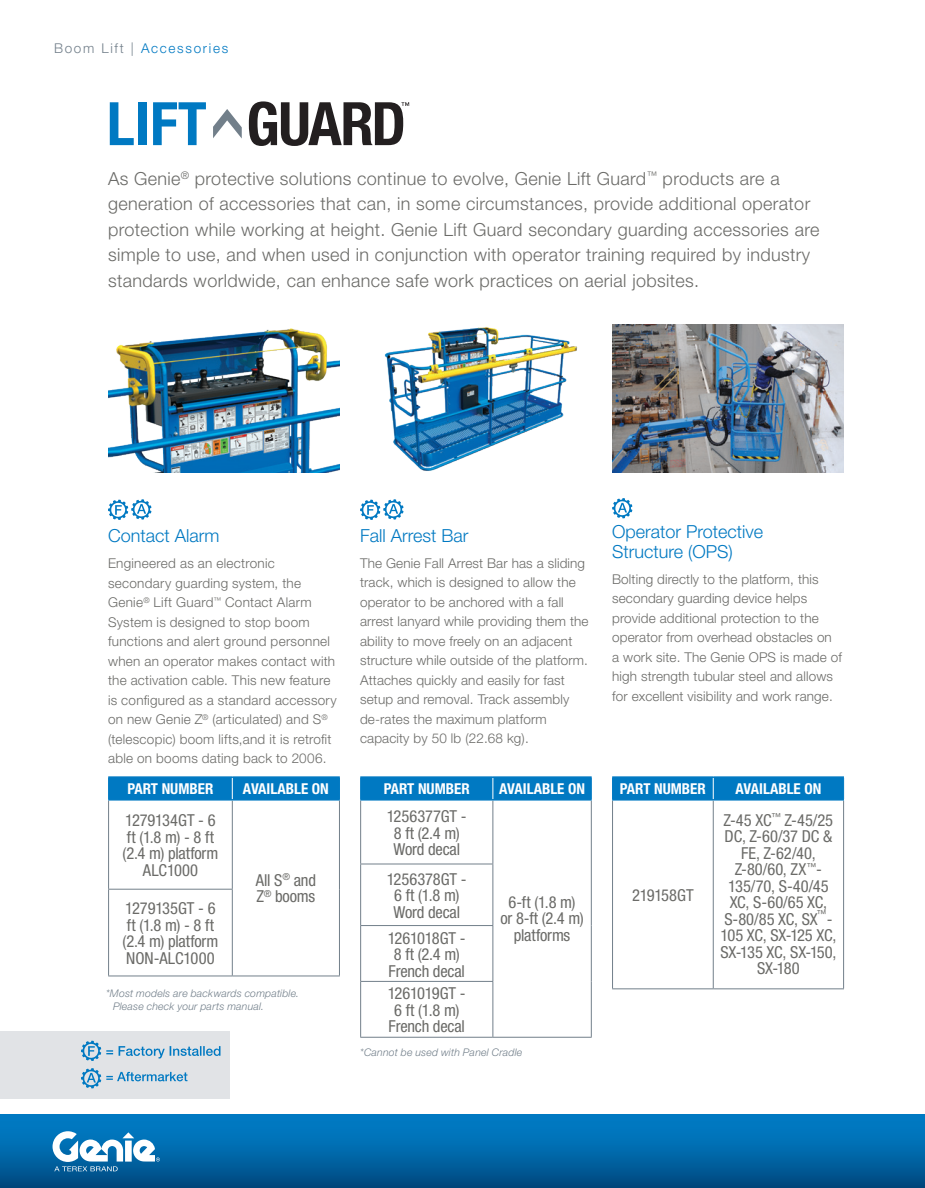
<style>
.page{position:relative;width:925px;height:1188px;background:#fff}
.page>*{position:absolute;margin:0;border:0;box-sizing:border-box;transform-origin:0 0}
.Intro_Copy{font:300 18px/25.5px "Helvetica Neue LT Std";letter-spacing:.02em;color:#6b6b68}
.Subhead{font:300 18px/19.5px "Helvetica Neue LT Std";color:#0079c2}
.Table_Copy{font:condensed 16.5px/16.5px "Helvetica Neue LT Std";letter-spacing:-.01em;color:#6b6b68;text-align:center}
.Table_Headlines{font:700 condensed 15px "Helvetica Neue LT Std";color:#fff}
.Body_Copy{font:300 13.5px/19.5px "Helvetica Neue LT Std";letter-spacing:.01em;color:#6b6b68}
.Page_Section{font:300 13.5px "Helvetica Neue LT Std";letter-spacing:.125em;color:#0079c2}
.t1{font:italic 300 10.5px/13.5px "Helvetica Neue LT Std";letter-spacing:.02em;color:#727f8a}
.Table_Copy-2{font:condensed 9.6px "Helvetica Neue LT Std";color:#6b6b68}
.s1{color:#727f8a}
</style>
<div class="page">
<div style="left:0;top:1115px;width:925px;height:73px;background:linear-gradient(to bottom,#0082cd,#004b82)"></div>
<svg style="left:53px;top:1131px;width:107px;height:40px"></svg>
<div style="left:0;top:1031px;width:230px;height:68px;background:#e1e3e6"></div>
<svg style="left:81px;top:1041px;width:139px;height:20px"></svg>
<svg style="left:81px;top:1068px;width:106px;height:20px"></svg>
<svg style="left:108px;top:499px;width:43px;height:21px"></svg>
<img style="left:108px;top:328px;width:232px;height:144px">
<svg style="left:360px;top:499px;width:43px;height:21px"></svg>
<img style="left:384px;top:327px;width:194px;height:144px">
<svg style="left:612px;top:498px;width:20px;height:20px"></svg>
<img style="left:612px;top:325px;width:232px;height:147px">
<hr style="left:108px;top:801px;width:1px;height:88px;background:#727f8a">
<hr style="left:232px;top:801px;width:1px;height:88px;background:#727f8a">
<hr style="left:339px;top:801px;width:1px;height:88px;background:#727f8a">
<hr style="left:339px;top:889px;width:1px;height:87px;background:#727f8a">
<hr style="left:108px;top:890px;width:1px;height:86px;background:#727f8a">
<hr style="left:108px;top:889px;width:125px;height:1px;background:#727f8a">
<hr style="left:108px;top:976px;width:124px;height:1px;background:#727f8a">
<hr style="left:232px;top:890px;width:1px;height:86px;background:#727f8a">
<hr style="left:232px;top:976px;width:108px;height:1px;background:#727f8a">
<hr style="left:108px;top:776px;width:124px;height:2px;background:#0079c2">
<hr style="left:232px;top:776px;width:108px;height:2px;background:#0079c2">
<div style="left:108px;top:777px;width:232px;height:22px;background:#0079c2"></div>
<hr style="left:108px;top:799px;width:124px;height:2px;background:#0079c2">
<hr style="left:232px;top:799px;width:108px;height:2px;background:#0079c2">
<hr style="left:360px;top:801px;width:1px;height:63px;background:#727f8a">
<hr style="left:492px;top:801px;width:1px;height:63px;background:#727f8a">
<hr style="left:591px;top:801px;width:1px;height:63px;background:#727f8a">
<hr style="left:591px;top:864px;width:1px;height:62px;background:#727f8a">
<hr style="left:591px;top:926px;width:1px;height:55px;background:#727f8a">
<hr style="left:591px;top:981px;width:1px;height:56px;background:#727f8a">
<hr style="left:360px;top:864px;width:1px;height:61px;background:#727f8a">
<hr style="left:360px;top:926px;width:1px;height:55px;background:#727f8a">
<hr style="left:360px;top:982px;width:1px;height:55px;background:#727f8a">
<hr style="left:360px;top:864px;width:133px;height:1px;background:#727f8a">
<hr style="left:360px;top:925px;width:133px;height:1px;background:#727f8a">
<hr style="left:360px;top:981px;width:133px;height:1px;background:#727f8a">
<hr style="left:360px;top:1037px;width:133px;height:1px;background:#727f8a">
<hr style="left:492px;top:864px;width:1px;height:61px;background:#727f8a">
<hr style="left:492px;top:926px;width:1px;height:55px;background:#727f8a">
<hr style="left:492px;top:982px;width:1px;height:55px;background:#727f8a">
<hr style="left:493px;top:1037px;width:99px;height:1px;background:#727f8a">
<hr style="left:360px;top:776px;width:133px;height:2px;background:#0079c2">
<hr style="left:493px;top:776px;width:99px;height:2px;background:#0079c2">
<div style="left:360px;top:777px;width:232px;height:22px;background:#0079c2"></div>
<hr style="left:360px;top:799px;width:133px;height:2px;background:#0079c2">
<hr style="left:493px;top:799px;width:99px;height:2px;background:#0079c2">
<hr style="left:612px;top:801px;width:1px;height:187px;background:#727f8a">
<hr style="left:612px;top:988px;width:101px;height:1px;background:#727f8a">
<hr style="left:713px;top:801px;width:1px;height:187px;background:#727f8a">
<hr style="left:843px;top:801px;width:1px;height:187px;background:#727f8a">
<hr style="left:713px;top:988px;width:131px;height:1px;background:#727f8a">
<hr style="left:612px;top:776px;width:101px;height:2px;background:#0079c2">
<hr style="left:713px;top:776px;width:131px;height:2px;background:#0079c2">
<div style="left:612px;top:777px;width:232px;height:22px;background:#0079c2"></div>
<hr style="left:612px;top:799px;width:101px;height:2px;background:#0079c2">
<hr style="left:713px;top:799px;width:131px;height:2px;background:#0079c2">
<svg style="left:213px;top:109px;width:29px;height:30px"></svg>
<svg style="left:110px;top:102px;width:24px;height:43px"></svg>
<div style="left:138px;top:102px;width:9px;height:43px;background:#0079c2"></div>
<svg style="left:153px;top:102px;width:53px;height:43px"></svg>
<svg style="left:249px;top:101px;width:160px;height:45px"></svg>
<p class="Page_Section" style="left:54px;top:40px;width:176px"><span class="s1">Boom Lift |</span> Accessories</p>
<p class="Intro_Copy" style="left:108px;top:165px;width:713px">As Genie<sup>®</sup> protective solutions continue to evolve, Genie Lift Guard<sup>™</sup> products are a generation of accessories that can, in some circumstances, provide additional operator protection while working at height. Genie Lift Guard secondary guarding accessories are simple to use, and when used in conjunction with operator training required by industry standards worldwide, can enhance safe work practices on aerial jobsites.</p>
<p class="Subhead" style="left:108px;top:525px;width:113px">Contact Alarm</p>
<p class="Body_Copy" style="left:108px;top:553px;width:230px">Engineered as an electronic secondary guarding system, the Genie<sup>®</sup> Lift Guard<sup>™</sup> Contact Alarm System is designed to stop boom functions and alert ground personnel when an operator makes contact with the activation cable. This new feature is configured as a standard accessory on new Genie Z<sup>®</sup> (articulated) and S<sup>® </sup>(telescopic) boom lifts,and it is retrofit able on booms dating back to 2006.</p>
<p class="Table_Headlines" style="left:127px;top:779px;width:87px">PART NUMBER</p>
<p class="Table_Headlines" style="left:243px;top:779px;width:87px">AVAILABLE ON</p>
<p class="Table_Copy" style="left:123px;top:812px;width:97px">1279134GT - 6 ft (1.8 m) - 8 ft (2.4 m) platform<br>ALC1000</p>
<p class="Table_Copy" style="left:256px;top:871px;width:62px;text-align:left">All S<sup>®</sup> and<br>Z<sup>®</sup> booms</p>
<p class="Table_Copy" style="left:123px;top:900px;width:97px;text-align:left">1279135GT - 6 ft (1.8 m) - 8 ft (2.4 m) platform<br>NON-ALC1000</p>
<p class="t1" style="left:113px;top:986px;width:188px;text-indent:-7px">*Most models are backwards compatible.<br>Please check your parts manual.</p>
<p class="Subhead" style="left:360px;top:525px;width:110px">Fall Arrest Bar</p>
<p class="Body_Copy" style="left:360px;top:553px;width:230px">The Genie Fall Arrest Bar has a sliding track, which is designed to allow the operator to be anchored with a fall arrest lanyard while providing them the ability to move freely on an adjacent structure while outside of the platform.<br>Attaches quickly and easily for fast setup and removal. Track assembly de-rates the maximum platform capacity by 50 lb (22.68 kg).</p>
<p class="Table_Headlines" style="left:384px;top:779px;width:87px">PART NUMBER</p>
<p class="Table_Headlines" style="left:499px;top:779px;width:87px">AVAILABLE ON</p>
<p class="Table_Copy" style="left:387px;top:808px;width:81px">1256377GT -<br>8 ft (2.4 m)<br>Word decal</p>
<p class="Table_Copy" style="left:387px;top:871px;width:81px">1256378GT -<br>6 ft (1.8 m)<br>Word decal</p>
<p class="Table_Copy" style="left:388px;top:929px;width:79px">1261018GT -<br>8 ft (2.4 m)<br>French decal</p>
<p class="Table_Copy" style="left:388px;top:985px;width:79px">1261019GT -<br>6 ft (1.8 m)<br>French decal</p>
<p class="Table_Copy" style="left:500px;top:894px;width:85px">6-ft (1.8 m)<br>or 8-ft (2.4 m) platforms</p>
<p class="t1" style="left:360px;top:1045px;width:163px">*Cannot be used with Panel Cradle</p>
<p class="Subhead" style="left:612px;top:522px;width:153px">Operator Protective<br>Structure (OPS)</p>
<p class="Body_Copy" style="left:612px;top:569px;width:231px">Bolting directly to the platform, this secondary guarding device helps provide additional protection to the operator from overhead obstacles on a work site. The Genie OPS is made of high strength tubular steel and allows for excellent visibility and work range.</p>
<p class="Table_Headlines" style="left:620px;top:779px;width:87px">PART NUMBER</p>
<p class="Table_Headlines" style="left:735px;top:779px;width:87px">AVAILABLE ON</p>
<p class="Table_Copy" style="left:632px;top:887px;width:63px">219158GT</p>
<p class="Table_Copy" style="left:723px;top:812px;width:111px">Z-45 XC<sup>™</sup> Z-45/25</p>
<p class="Table_Copy" style="left:724px;top:828px;width:109px">DC, Z-60/37 DC &amp;</p>
<p class="Table_Copy" style="left:741px;top:845px;width:76px">FE, Z-62/40,</p>
<p class="Table_Copy" style="left:735px;top:861px;width:89px">Z-80/60, ZX<sup>™</sup>-</p>
<p class="Table_Copy" style="left:728px;top:878px;width:102px">135/70, S-40/45</p>
<p class="Table_Copy" style="left:729px;top:894px;width:99px">XC, S-60/65 XC,</p>
<p class="Table_Copy" style="left:724px;top:911px;width:95px">S-80/85 XC, SX</p>
<p class="Table_Copy-2" style="left:817px;top:908px;width:11px">™</p>
<p class="Table_Copy" style="left:826px;top:911px;width:7px">-</p>
<p class="Table_Copy" style="left:720px;top:927px;width:117px">105 XC, SX-125 XC,</p>
<p class="Table_Copy" style="left:720px;top:944px;width:118px">SX-135 XC, SX-150,</p>
<p class="Table_Copy" style="left:757px;top:960px;width:44px">SX-180</p>
</div>
